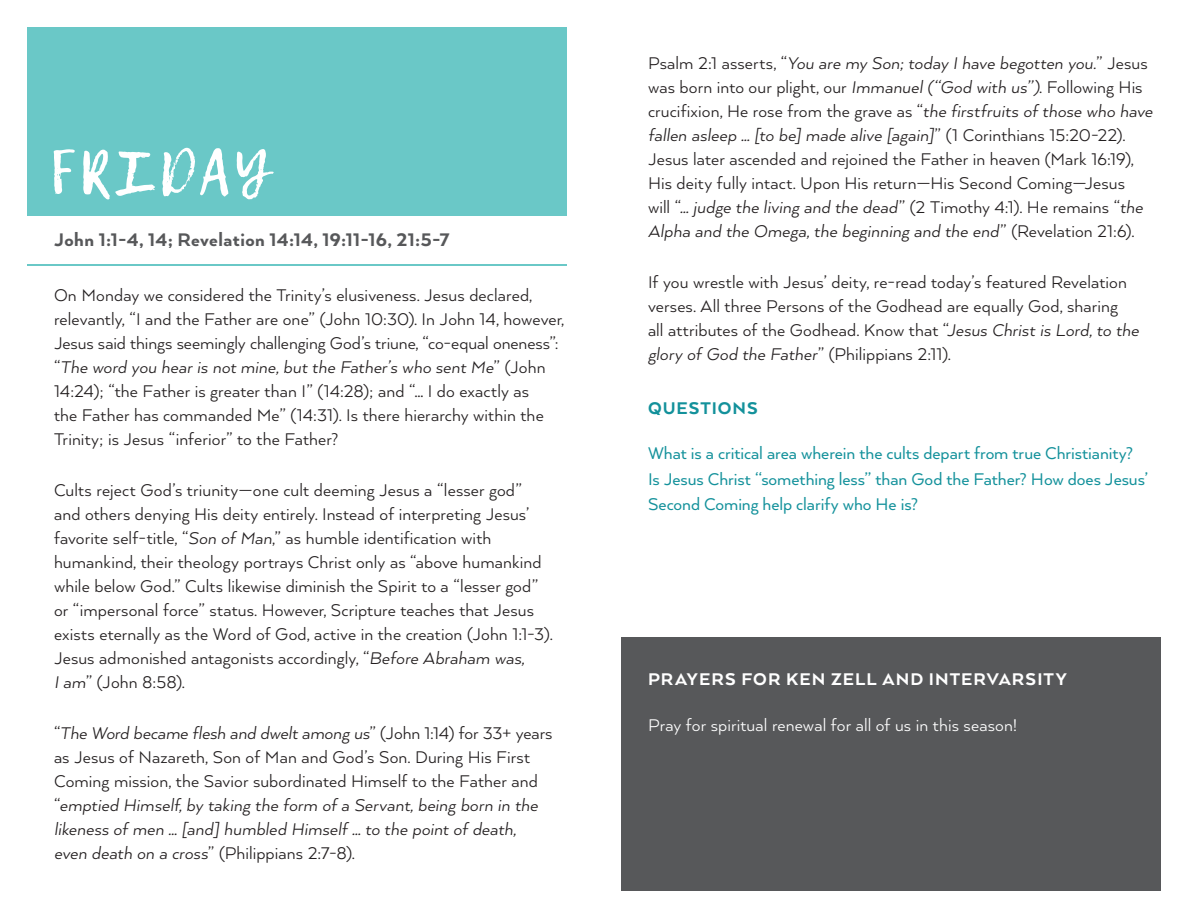
<style>
.page{position:relative;width:1188px;height:918px;background:#fff}
.page>*{position:absolute;margin:0;border:0;box-sizing:border-box;transform-origin:0 0}
.t1{font:60px "Lemon Tuesday";letter-spacing:.07em;color:#fff}
.t2{font:800 21px "Arquitecta";letter-spacing:.015em;color:#57585a}
.t3{font:19.5px/24px "Arquitecta";letter-spacing:.005em;color:#231f20}
.t4{font:italic 19.5px/24px "Arquitecta";letter-spacing:.005em;color:#231f20}
.t5{font:19.5px/25.5px "Arquitecta";letter-spacing:-.005em;color:#13919b}
.t6{font:19.5px "Arquitecta";letter-spacing:.005em;color:#fff}
.t7{font:800 19.5px "Arquitecta";letter-spacing:.055em;color:#fff}
.t8{font:800 19.5px "Arquitecta";letter-spacing:.05em;color:#13919b}
.s1{font-style:italic}
.s2{font-style:normal}
</style>
<div class="page">
<div style="left:621px;top:637px;width:540px;height:254px;background:#57585a"></div>
<div style="left:27px;top:27px;width:540px;height:189px;background:#6ac8c7"></div>
<hr style="left:27px;top:264px;width:539px;height:1px;background:#6ac8c7">
<h1 class="t1" style="left:50px;top:137px;width:221px">FRIDAY</h1>
<p class="t2" style="left:54px;top:226px;width:397px">John 1:1-4, 14; Revelation 14:14, 19:11-16, 21:5-7</p>
<p class="t3" style="left:54px;top:282px;width:512px">On Monday we considered the Trinity’s elusiveness. Jesus declared, relevantly, “I and the Father are one” (John 10:30). In John 14, however, Jesus said things seemingly challenging God’s triune, “co-equal oneness”: “<span class="s1">The word you hear is not mine, but the Father’s who sent Me</span>” (John 14:24); “the Father is greater than I” (14:28); and “… I do exactly as<br>the Father has commanded Me” (14:31). Is there hierarchy within the Trinity; is Jesus “inferior” to the Father?</p>
<p class="t3" style="left:54px;top:477px;width:500px">Cults reject God’s triunity—one cult deeming Jesus a “lesser god” and others denying His deity entirely. Instead of interpreting Jesus’ favorite self-title, “<span class="s1">Son of Man</span>,” as humble identification with humankind, their theology portrays Christ only as “above humankind while below God.” Cults likewise diminish the Spirit to a “lesser god” or “impersonal force” status. However, Scripture teaches that Jesus exists eternally as the Word of God, active in the creation (John 1:1-3).<br>Jesus admonished antagonists accordingly, “<span class="s1">Before Abraham was,<br>I am</span>” (John 8:58).</p>
<p class="t4" style="left:54px;top:720px;width:500px"><span class="s2">“</span>The Word became flesh and dwelt among us<span class="s2">” (John 1:14) for 33+ years as Jesus of Nazareth, Son of Man and God’s Son. During His First Coming mission, the Savior subordinated Himself to the Father and “</span>emptied Himself, by taking the form of a Servant, being born in the likeness of men … [and] humbled Himself … to the point of death, even death on a cross<span class="s2">” (Philippians 2:7-8).</span></p>
<p class="t3" style="left:648px;top:50px;width:506px">Psalm 2:1 asserts, “<span class="s1">You are my Son; today I have begotten you.</span>” Jesus was born into our plight, our <span class="s1">Immanuel (“God with us”)</span>. Following His crucifixion, He rose from the grave as “<span class="s1">the firstfruits of those who have fallen asleep … [to be] made alive [again]</span>” (1 Corinthians 15:20-22).<br>Jesus later ascended and rejoined the Father in heaven (Mark 16:19), His deity fully intact. Upon His return—His Second Coming—Jesus<br>will “<span class="s1">… judge the living and the dead</span>” (2 Timothy 4:1). He remains “<span class="s1">the Alpha and the Omega, the beginning and the end</span>” (Revelation 21:6).</p>
<p class="t3" style="left:648px;top:269px;width:492px">If you wrestle with Jesus’ deity, re-read today’s featured Revelation verses. All three Persons of the Godhead are equally God, sharing<br>all attributes of the Godhead. Know that “<span class="s1">Jesus Christ is Lord, to the glory of God the Father</span>” (Philippians 2:11).</p>
<p class="t8" style="left:648px;top:396px;width:111px">QUESTIONS</p>
<p class="t5" style="left:648px;top:440px;width:502px">What is a critical area wherein the cults depart from true Christianity?<br>Is Jesus Christ “something less” than God the Father? How does Jesus’<br>Second Coming help clarify who He is?</p>
<p class="t7" style="left:648px;top:667px;width:420px">PRAYERS FOR KEN ZELL AND INTERVARSITY</p>
<p class="t6" style="left:648px;top:713px;width:371px">Pray for spiritual renewal for all of us in this season!</p>
</div>
